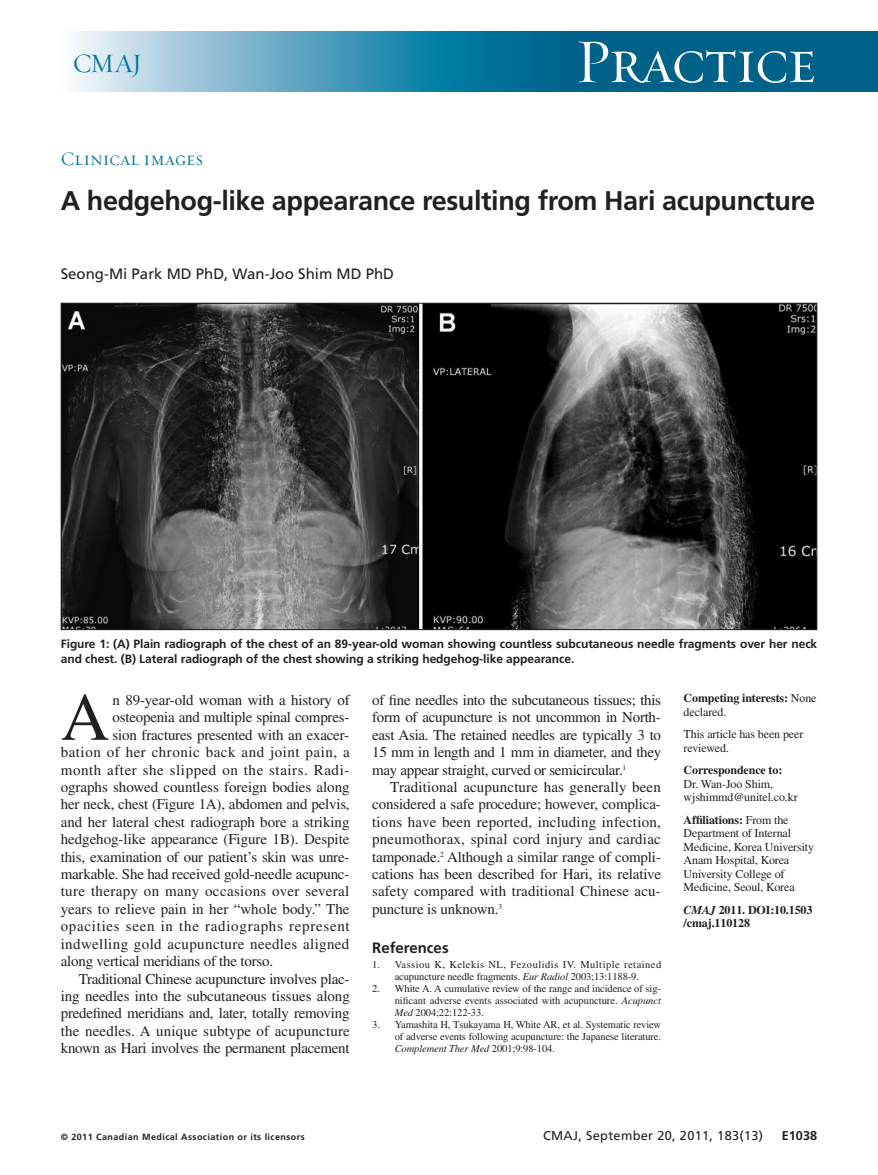
<style>
.page{position:relative;width:878px;height:1175px;background:#fff}
.page>*{position:absolute;margin:0;border:0;box-sizing:border-box;transform-origin:0 0}
.t1{font:67.5px "Times LT Std";color:#231f20}
.t2{font:63px "Requiem Display HTF Small Caps";letter-spacing:-.03em;color:#fff}
.t3{font:700 27px "Frutiger LT Std";letter-spacing:-.015em;color:#231f20}
.t4{font:27px "Requiem Display HTF Roman";color:#00779e}
.t5{font:19.5px "Requiem Display HTF Small Caps";color:#00779e}
.t6{font:15px/17.4px "Times LT Std";letter-spacing:-.005em;color:#231f20;text-align:justify}
.t7{font:15px "Times LT Std";letter-spacing:.025em;color:#231f20}
.t8{font:15px "Times LT Std";letter-spacing:.035em;color:#231f20}
.t9{font:15px "Times LT Std";letter-spacing:.045em;color:#231f20}
.t10{font:15px "Frutiger LT Std";color:#231f20}
.t11{font:700 15px "Frutiger LT Std";color:#231f20}
.t12{font:12.75px "Frutiger LT Std";letter-spacing:.025em;color:#231f20}
.t13{font:700 12.75px "Frutiger";color:#231f20}
.t14{font:700 12px/14.2px "Frutiger LT Std";letter-spacing:-.005em;color:#231f20}
.t15{font:12px/13.5px "Times LT Std";letter-spacing:-.01em;color:#231f20}
.t16{font:700 12px/13.5px "Times LT Std";letter-spacing:-.01em;color:#231f20}
.t17{font:10.5px/12px "Times LT Std";letter-spacing:-.01em;color:#231f20;text-align:justify}
.t18{font:10.5px/12px "Times LT Std";letter-spacing:.045em;color:#231f20;text-align:center}
.t19{font:700 9px "Frutiger";letter-spacing:.05em;color:#231f20}
.s1{font-style:italic}
.s2{font-weight:400}
.s3{font-weight:700}
</style>
<div class="page">
<div style="left:542px;top:32px;width:336px;height:60px;background:#006189"></div>
<svg style="left:74px;top:32px;width:468px;height:60px;background:#5ea6c1"></svg>
<img style="left:63px;top:305px;width:752px;height:323px">
<h3 class="t4" style="left:73px;top:47px;width:71px">CMAJ</h3>
<h2 class="t2" style="left:574px;top:23px;width:243px">Practice</h2>
<h3 class="t5" style="left:61px;top:147px;width:144px">Clinical images</h3>
<h3 class="t3" style="left:61px;top:190px;width:756px">A hedgehog-like appearance resulting from Hari acupuncture</h3>
<p class="t10" style="left:61px;top:268px;width:335px">Seong-Mi Park MD PhD, Wan-Joo Shim MD PhD</p>
<p class="t14" style="left:61px;top:638px;width:758px">Figure 1: (A) Plain radiograph of the chest of an 89-year-old woman showing countless subcutaneous needle fragments over her neck and chest. (B) Lateral radiograph of the chest showing a striking hedgehog-like appearance.</p>
<h1 class="t1" style="left:61px;top:693px;width:50px">A</h1>
<p class="t6" style="left:112px;top:693px;width:239px">n 89-year-old woman with a history of</p>
<p class="t6" style="left:112px;top:710px;width:238px">osteopenia and multiple spinal compres-</p>
<p class="t6" style="left:112px;top:727px;width:238px">sion fractures presented with an exacer-</p>
<p class="t8" style="left:61px;top:747px;width:290px">bation of her chronic back and joint pain, a</p>
<p class="t8" style="left:61px;top:764px;width:290px">month after she slipped on the stairs. Radi-</p>
<p class="t6" style="left:61px;top:780px;width:290px">ographs showed countless foreign bodies along</p>
<p class="t6" style="left:61px;top:797px;width:290px">her neck, chest (Figure 1A), abdomen and pelvis,</p>
<p class="t6" style="left:61px;top:814px;width:290px">and her lateral chest radiograph bore a striking</p>
<p class="t6" style="left:61px;top:832px;width:290px">hedgehog-like appearance (Figure 1B). Despite</p>
<p class="t6" style="left:61px;top:849px;width:290px">this, examination of our patient’s skin was unre-</p>
<p class="t6" style="left:61px;top:867px;width:290px">markable. She had received gold-needle acupunc-</p>
<p class="t7" style="left:61px;top:886px;width:290px">ture therapy on many occasions over several</p>
<p class="t6" style="left:61px;top:901px;width:290px">years to relieve pain in her “whole body.” The</p>
<p class="t9" style="left:61px;top:921px;width:290px">opacities seen in the radiographs represent</p>
<p class="t7" style="left:61px;top:938px;width:290px">indwelling gold acupuncture needles aligned</p>
<p class="t6" style="left:61px;top:954px;width:214px">along vertical meridians of the torso.</p>
<p class="t6" style="left:79px;top:971px;width:272px">Traditional Chinese acupuncture involves plac-</p>
<p class="t6" style="left:61px;top:988px;width:290px">ing needles into the subcutaneous tissues along</p>
<p class="t6" style="left:61px;top:1006px;width:290px">predefined meridians and, later, totally removing</p>
<p class="t6" style="left:61px;top:1023px;width:290px">the needles. A unique subtype of acupuncture</p>
<p class="t6" style="left:61px;top:1041px;width:290px">known as Hari involves the permanent placement</p>
<p class="t6" style="left:372px;top:693px;width:290px">of fine needles into the subcutaneous tissues; this form of acupuncture is not uncommon in North&shy;east Asia. The retained needles are typically 3 to 15 mm in length and 1 mm in diameter, and they may appear straight, curved or semicircular.<sup>1</sup></p>
<p class="t6" style="left:372px;top:780px;width:290px;text-indent:18px">Traditional acupuncture has generally been considered a safe procedure; however, complica&shy;tions have been reported, including infection, pneumothorax, spinal cord injury and cardiac tamponade.<sup>2</sup> Although a similar range of compli&shy;cations has been described for Hari, its relative safety compared with traditional Chinese acu - puncture is unknown.<sup>3</sup></p>
<p class="t11" style="left:372px;top:942px;width:78px">References</p>
<p class="t18" style="left:372px;top:960px;width:290px">1. Vassiou K, Kelekis NL, Fezoulidis IV. Multiple retained acupuncture needle fragments. <span class="s1">Eur Radiol</span> 2003;13:1188-9.</p>
<p class="t17" style="left:394px;top:984px;width:268px;text-indent:-23px">2. White A. A cumulative review of the range and incidence of sig&shy;nificant adverse events associated with acupuncture. <span class="s1">Acupunct Med</span> 2004;22:122-33.</p>
<p class="t17" style="left:394px;top:1020px;width:268px;text-indent:-23px">3. Yamashita H, Tsukayama H, White AR, et al. Systematic review of adverse events following acupuncture: the Japanese literature.<br><span class="s1">Complement Ther Med</span> 2001;9:98-104.</p>
<p class="t16" style="left:683px;top:692px;width:134px">Competing interests: <span class="s2">None declared.</span></p>
<p class="t15" style="left:683px;top:728px;width:121px">This article has been peer reviewed.</p>
<p class="t16" style="left:683px;top:764px;width:100px">Correspondence to:</p>
<p class="t15" style="left:683px;top:778px;width:115px">Dr. Wan-Joo Shim, wjshimmd@unitel.co.kr</p>
<p class="t15" style="left:683px;top:814px;width:132px"><span class="s3">Affiliations:</span> From the<br>Department of Internal<br>Medicine, Korea University<br>Anam Hospital, Korea<br>University College of<br>Medicine, Seoul, Korea</p>
<p class="t16" style="left:683px;top:904px;width:130px"><span class="s1">CMAJ</span> 2011. DOI:10.1503 /cmaj.110128</p>
<p class="t19" style="left:61px;top:1132px;width:245px">© 2011 Canadian Medical Association or its licensors</p>
<p class="t12" style="left:543px;top:1130px;width:221px">CMAJ, September 20, 2011, 183(13)</p>
<p class="t13" style="left:781px;top:1130px;width:37px">E1038</p>
</div>
